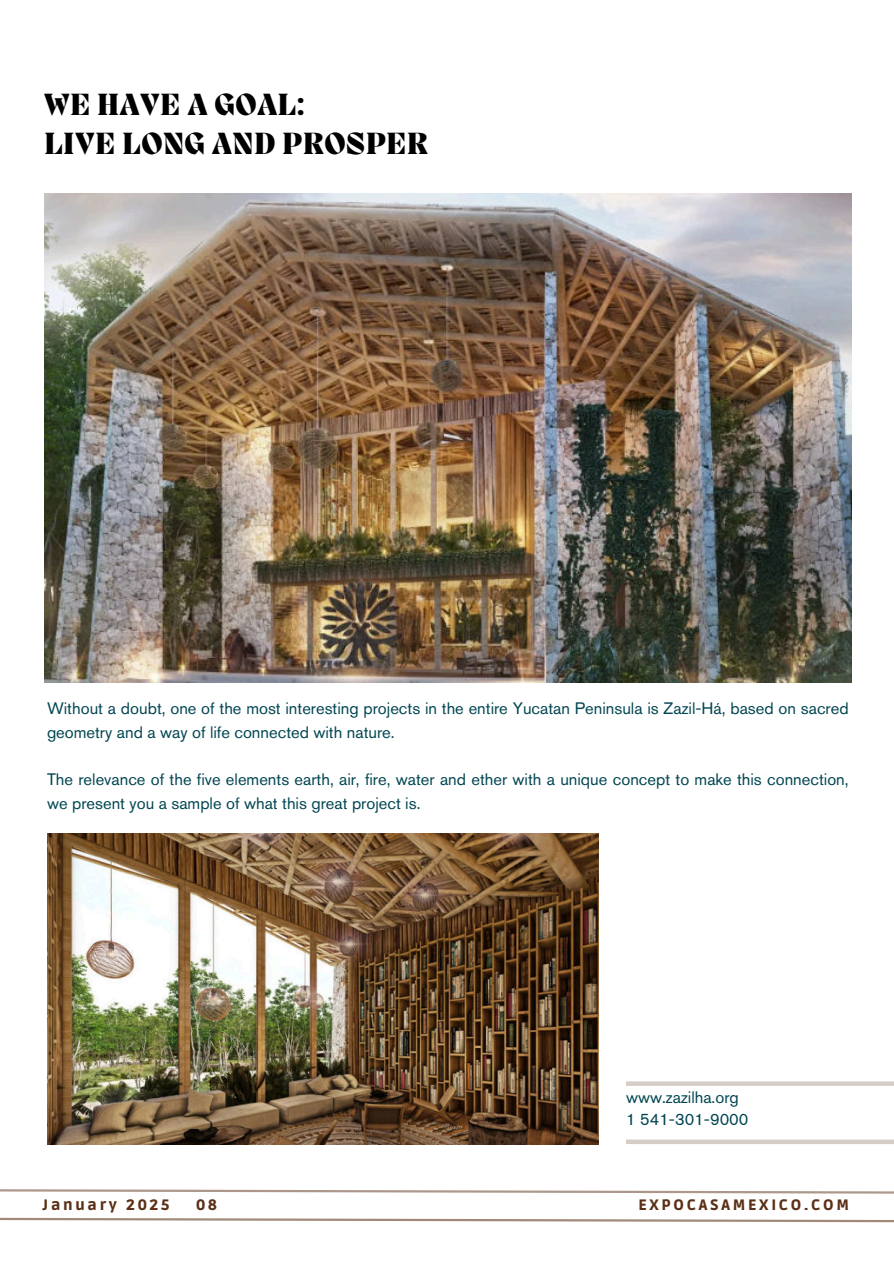
<style>
.page{position:relative;width:894px;height:1264px;background:#fff}
.page>*{position:absolute;margin:0;border:0;box-sizing:border-box;transform-origin:0 0}
.t1{font:800 31.5px/39.3px "Migra";letter-spacing:.01em;color:#000001}
.t2{font:16.5px/23.5px "Anonymous";color:#024652}
.t3{font:900 15px "Ruda";letter-spacing:.185em;color:#5b2f15}
</style>
<div class="page">
<img style="left:44px;top:194px;width:807px;height:488px">
<img style="left:47px;top:833px;width:551px;height:311px">
<svg style="left:626px;top:1081px;width:267px;height:4px"></svg>
<div style="left:626px;top:1139px;width:267px;height:5px;background:#d7cdc7"></div>
<svg style="left:0;top:1189px;width:893px;height:4px"></svg>
<svg style="left:0;top:1217px;width:893px;height:5px"></svg>
<h1 class="t1" style="left:44px;top:85px;width:385px">WE HAVE A GOAL:<br>LIVE LONG AND PROSPER</h1>
<p class="t2" style="left:47px;top:698px;width:802px">Without a doubt, one of the most interesting projects in the entire Yucatan Peninsula is Zazil-Há, based on sacred geometry and a way of life connected with nature.</p>
<p class="t2" style="left:47px;top:769px;width:802px">The relevance of the five elements earth, air, fire, water and ether with a unique concept to make this connection, we present you a sample of what this great project is.</p>
<p class="t2" style="left:626px;top:1087px;width:124px;line-height:22.2px">www.zazilha.org<br>1 541-301-9000</p>
<p class="t3" style="left:43px;top:1196px;width:128px">January 2025</p>
<p class="t3" style="left:196px;top:1196px;width:22px">08</p>
<p class="t3" style="left:638px;top:1196px;width:212px">EXPOCASAMEXICO.COM</p>
</div>
